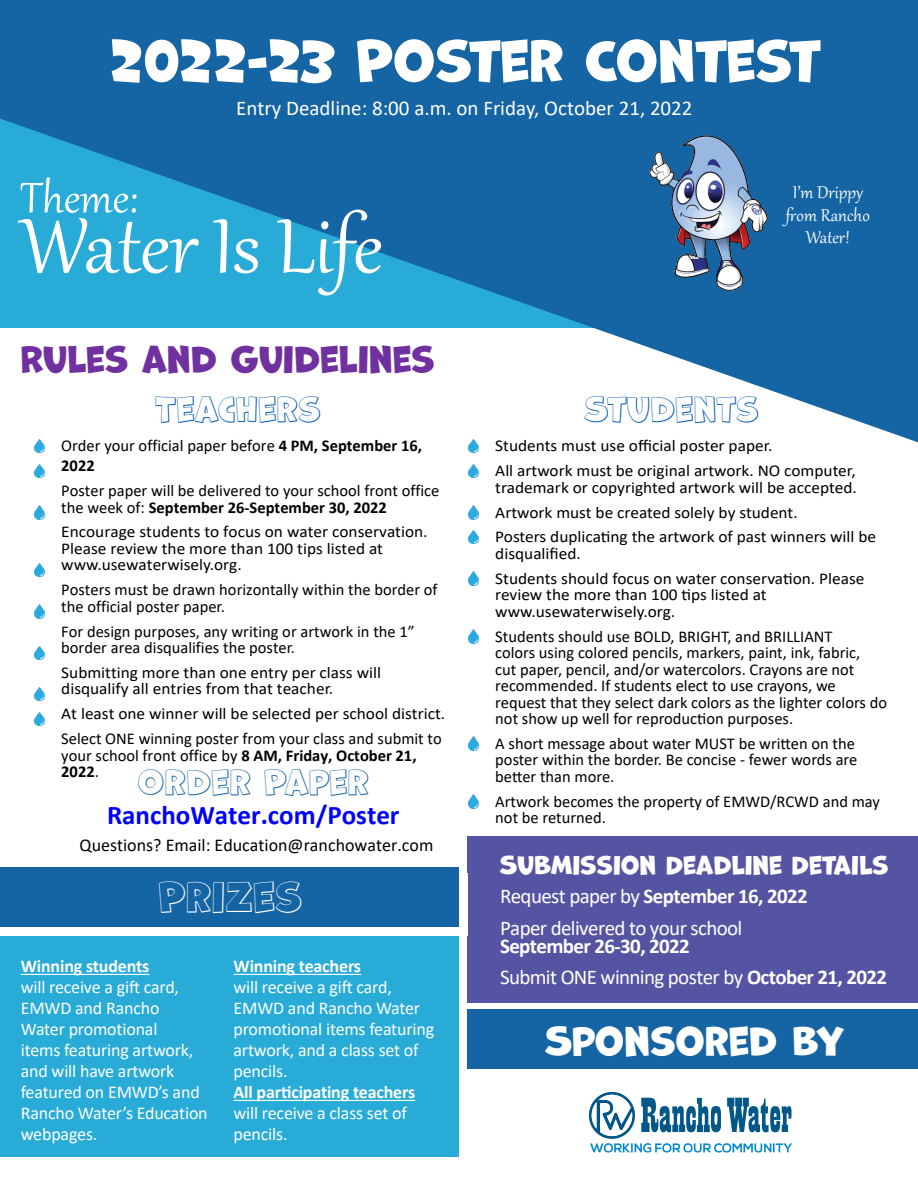
<style>
.page{position:relative;width:918px;height:1188px;background:#fff}
.page>*{position:absolute;margin:0;border:0;box-sizing:border-box;transform-origin:0 0}
.t1{font:94.5px "Gabriola";color:#fff}
.t2{font:54px "Marvin";color:#fff}
.t3{font:52.5px "Gabriola";color:#fff}
.Heading_4{font:37.5px "Marvin";color:#fff}
.Heading_4-2{font:37.5px "Marvin Shadow";color:#fff}
.Heading_3{font:34.5px "Marvin";color:#7030a0}
.Paragraph_Style_1{font:31.5px "Marvin Shadow";color:#0057b6}
.Bullets{font:31.5px "Marvin Shadow";color:#1564a4}
.Bullets-2{font:700 27px "Calibri";color:#00f}
.Heading_3-2{font:24px "Marvin";color:#fff}
.Heading_3-3{font:700 21px/31.5px "Calibri";letter-spacing:-.03em;color:#fff}
.Heading_3-4{font:21px/31.5px "Calibri";letter-spacing:-.03em;color:#fff}
.Heading_3-5{font:21px "Calibri";color:#fff}
.t4{font:21px/22.5px "Gabriola";color:#fff;text-align:center}
.Bullets-3{font:18px/21px "Calibri";letter-spacing:-.01em;color:#fff}
.Bullets-4{font:18px "Calibri";color:#000}
.Bullets-5{font:16.5px/16.5px "Calibri";color:#000}
.Bullets-6{font:16.5px/16.5px "Calibri";color:#000;scale:1.05 1}
.Bullets-7{font:700 16.5px/16.5px "Calibri";color:#000}
.s1{font-weight:700}
.s2{font-weight:400}
</style>
<div class="page">
<svg style="left:0;top:0;width:918px;height:442px;fill:#1564a4"></svg>
<img style="left:34px;top:439px;width:10px;height:14px">
<img style="left:34px;top:464px;width:10px;height:14px">
<svg style="left:34px;top:506px;width:10px;height:13px"></svg>
<img style="left:34px;top:563px;width:10px;height:14px">
<svg style="left:34px;top:605px;width:10px;height:13px"></svg>
<img style="left:34px;top:646px;width:10px;height:14px">
<img style="left:34px;top:687px;width:10px;height:14px">
<img style="left:34px;top:712px;width:10px;height:14px">
<img style="left:468px;top:439px;width:10px;height:14px">
<img style="left:468px;top:464px;width:10px;height:14px">
<svg style="left:468px;top:506px;width:10px;height:13px"></svg>
<img style="left:468px;top:530px;width:10px;height:14px">
<svg style="left:468px;top:572px;width:10px;height:13px"></svg>
<svg style="left:468px;top:630px;width:10px;height:13px"></svg>
<svg style="left:468px;top:737px;width:10px;height:13px"></svg>
<svg style="left:468px;top:795px;width:10px;height:13px"></svg>
<div style="left:0;top:867px;width:459px;height:290px;background:#29abd8"></div>
<div style="left:468px;top:836px;width:450px;height:166px;background:#5454a3"></div>
<div style="left:0;top:874px;width:468px;height:62px;background:#fff"></div>
<div style="left:0;top:867px;width:459px;height:60px;background:#1564a4"></div>
<hr style="left:21px;top:974px;width:128px;height:1px;background:#fff">
<hr style="left:234px;top:974px;width:127px;height:1px;background:#fff">
<hr style="left:234px;top:1100px;width:181px;height:1px;background:#fff">
<div style="left:468px;top:1010px;width:450px;height:59px;background:#1564a4"></div>
<img style="left:589px;top:1092px;width:203px;height:61px">
<img style="left:649px;top:136px;width:118px;height:155px">
<p class="t2" style="left:109px;top:30px;width:713px">2022-23 POSTER CONTEST</p>
<p class="Heading_3-5" style="left:236px;top:93px;width:458px">Entry Deadline: 8:00 a.m. on Friday, October 21, 2022</p>
<p class="t3" style="left:21px;top:163px;width:119px">Theme:</p>
<p class="t1" style="left:21px;top:184px;width:363px">Water Is Life</p>
<p class="Heading_3" style="left:21px;top:340px;width:416px">RULES AND GUIDELINES</p>
<p class="Paragraph_Style_1" style="left:155px;top:392px;width:168px">TEACHERS</p>
<p class="Bullets-5" style="left:61px;top:436px;width:362px;line-height:19.8px">Order your official paper before <span class="s1">4 PM, September 16,<br>2022</span></p>
<p class="Bullets-5" style="left:61px;top:482px;width:380px">Poster paper will be delivered to your school front office the week of: <span class="s1">September 26-September 30, 2022</span></p>
<p class="Bullets-6" style="left:61px;top:523px;width:350px">Encourage students to focus on water conservation.<br>Please review the more than 100 tips listed at www.usewaterwisely.org.</p>
<p class="Bullets-5" style="left:61px;top:581px;width:378px">Posters must be drawn horizontally within the border of the official poster paper.</p>
<p class="Bullets-5" style="left:61px;top:622px;width:355px">For design purposes, any writing or artwork in the 1” border area disqualifies the poster.</p>
<p class="Bullets-6" style="left:61px;top:664px;width:306px">Submitting more than one entry per class will disqualify all entries from that teacher.</p>
<p class="Bullets-6" style="left:61px;top:701px;width:367px;line-height:24.8px">At least one winner will be selected per school district.<br>Select ONE winning poster from your class and submit to</p>
<p class="Bullets-7" style="left:61px;top:747px;width:357px"><span class="s2">your school front office by</span> 8 AM, Friday, October 21,<br>2022<span class="s2">.</span></p>
<p class="Bullets" style="left:138px;top:765px;width:233px">ORDER PAPER</p>
<p class="Bullets-2" style="left:107px;top:796px;width:294px">RanchoWater.com/Poster</p>
<p class="Bullets-4" style="left:80px;top:832px;width:355px">Questions? Email: Education@ranchowater.com</p>
<p class="Heading_4-2" style="left:158px;top:876px;width:146px">PRIZES</p>
<p class="Bullets-3" style="left:21px;top:955px;width:188px"><span class="s1">Winning students<br></span>will receive a gift card,<br>EMWD and Rancho<br>Water promotional<br>items featuring artwork, and will have artwork featured on EMWD’s and<br>Rancho Water’s Education webpages.</p>
<p class="Bullets-3" style="left:234px;top:955px;width:202px"><span class="s1">Winning teachers<br></span>will receive a gift card,<br>EMWD and Rancho Water promotional items featuring artwork, and a class set of pencils.<br><span class="s1">All participating teachers </span>will receive a class set of pencils.</p>
<p class="t4" style="left:786px;top:180px;width:85px">I’m Drippy from Rancho<br>Water!</p>
<p class="Paragraph_Style_1" style="left:585px;top:392px;width:176px">STUDENTS</p>
<p class="Bullets-6" style="left:495px;top:437px;width:265px">Students must use official poster paper.</p>
<p class="Bullets-6" style="left:495px;top:462px;width:346px">All artwork must be original artwork. NO computer, trademark or copyrighted artwork will be accepted.</p>
<p class="Bullets-6" style="left:495px;top:503px;width:290px">Artwork must be created solely by student.</p>
<p class="Bullets-6" style="left:495px;top:528px;width:364px">Posters duplicating the artwork of past winners will be disqualified.</p>
<p class="Bullets-6" style="left:495px;top:570px;width:353px">Students should focus on water conservation. Please review the more than 100 tips listed at www.usewaterwisely.org.</p>
<p class="Bullets-5" style="left:495px;top:627px;width:393px">Students should use BOLD, BRIGHT, and BRILLIANT<br>colors using colored pencils, markers, paint, ink, fabric,<br>cut paper, pencil, and/or watercolors. Crayons are not recommended. If students elect to use crayons, we request that they select dark colors as the lighter colors do not show up well for reproduction purposes.</p>
<p class="Bullets-5" style="left:495px;top:735px;width:364px">A short message about water MUST be written on the poster within the border. Be concise - fewer words are better than more.</p>
<p class="Bullets-5" style="left:495px;top:793px;width:386px">Artwork becomes the property of EMWD/RCWD and may not be returned.</p>
<p class="Heading_3-2" style="left:500px;top:852px;width:390px">SUBMISSION DEADLINE DETAILS</p>
<p class="Heading_3-4" style="left:500px;top:880px;width:309px">Request paper by <span class="s1">September 16, 2022<br></span>Paper delivered to your school</p>
<p class="Heading_3-3" style="left:500px;top:930px;width:389px">September 26-30, 2022<br><span class="s2">Submit ONE winning poster by</span> October 21, 2022</p>
<p class="Heading_4" style="left:546px;top:1020px;width:299px">SPONSORED BY</p>
</div>
